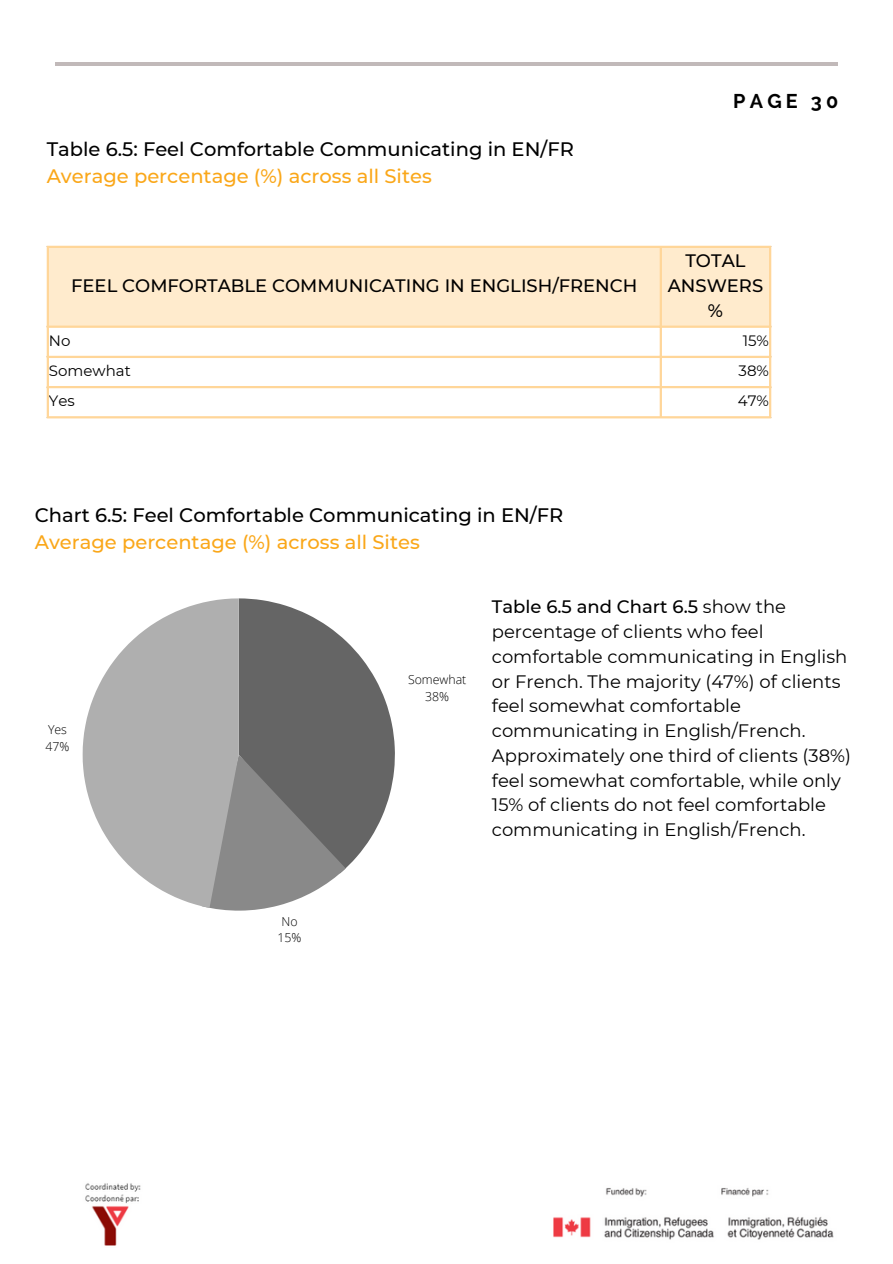
<style>
.page{position:relative;width:893px;height:1264px;background:#fff}
.page>*{position:absolute;margin:0;border:0;box-sizing:border-box;transform-origin:0 0}
.t1{font:700 19.8px "Raleway";letter-spacing:.21em;color:#000}
.t2{font:500 19.5px "Montserrat";color:#000}
.t3{font:500 19.5px "Montserrat";color:#faa719}
.t4{font:18px/24.8px "Montserrat";color:#000}
.t5{font:500 18px/24.8px "Montserrat";color:#000;text-align:center}
.t6{font:15px "Montserrat";color:#000}
.t7{font:300 12.3px/16.8px "Open Sans";color:#000;text-align:center}
.s1{font-weight:500}
</style>
<div class="page">
<hr style="left:55px;top:62px;width:782px;height:4px;background:#c1b9b9">
<img style="left:85px;top:1183px;width:56px;height:63px">
<img style="left:553px;top:1188px;width:281px;height:52px">
<svg style="left:205px;top:598px;width:190px;height:312px"></svg>
<svg style="left:83px;top:598px;width:156px;height:309px;fill:#afafaf"></svg>
<div style="left:49px;top:248px;width:720px;height:77px;background:#ffebcd"></div>
<hr style="left:47px;top:248px;width:2px;height:168px;background:#ffd699">
<hr style="left:659px;top:248px;width:3px;height:168px;background:#ffd699">
<hr style="left:769px;top:248px;width:2px;height:168px;background:#ffd699">
<hr style="left:47px;top:246px;width:724px;height:2px;background:#ffd699">
<hr style="left:47px;top:325px;width:724px;height:3px;background:#ffd699">
<hr style="left:47px;top:356px;width:724px;height:2px;background:#ffd699">
<hr style="left:47px;top:386px;width:724px;height:2px;background:#ffd699">
<hr style="left:47px;top:416px;width:724px;height:2px;background:#ffd699">
<p class="t2" style="left:47px;top:137px;width:528px">Table 6.5: Feel Comfortable Communicating in EN/FR</p>
<p class="t3" style="left:47px;top:164px;width:386px">Average percentage (%) across all Sites</p>
<p class="t5" style="left:71px;top:273px;width:568px">FEEL COMFORTABLE COMMUNICATING IN ENGLISH/FRENCH</p>
<p class="t1" style="left:733px;top:89px;width:106px">PAGE 30</p>
<p class="t5" style="left:667px;top:248px;width:97px">TOTAL<br>ANSWERS %</p>
<p class="t6" style="left:49px;top:331px;width:23px">No</p>
<p class="t6" style="left:742px;top:331px;width:28px">15%</p>
<p class="t6" style="left:49px;top:361px;width:83px">Somewhat</p>
<p class="t6" style="left:738px;top:361px;width:32px">38%</p>
<p class="t6" style="left:49px;top:392px;width:27px">Yes</p>
<p class="t6" style="left:737px;top:392px;width:33px">47%</p>
<p class="t2" style="left:35px;top:503px;width:530px">Chart 6.5: Feel Comfortable Communicating in EN/FR</p>
<p class="t3" style="left:35px;top:530px;width:386px">Average percentage (%) across all Sites</p>
<p class="t7" style="left:46px;top:720px;width:25px;text-align:left">Yes<br>47%</p>
<p class="t7" style="left:277px;top:912px;width:25px">No<br>15%</p>
<p class="t7" style="left:408px;top:670px;width:60px">Somewhat<br>38%</p>
<p class="t4" style="left:492px;top:594px;width:360px"><span class="s1">Table 6.5 and Chart 6.5</span> show the percentage of clients who feel comfortable communicating in English or French. The majority (47%) of clients feel somewhat comfortable communicating in English/French.<br>Approximately one third of clients (38%) feel somewhat comfortable, while only 15% of clients do not feel comfortable communicating in English/French.</p>
</div>
